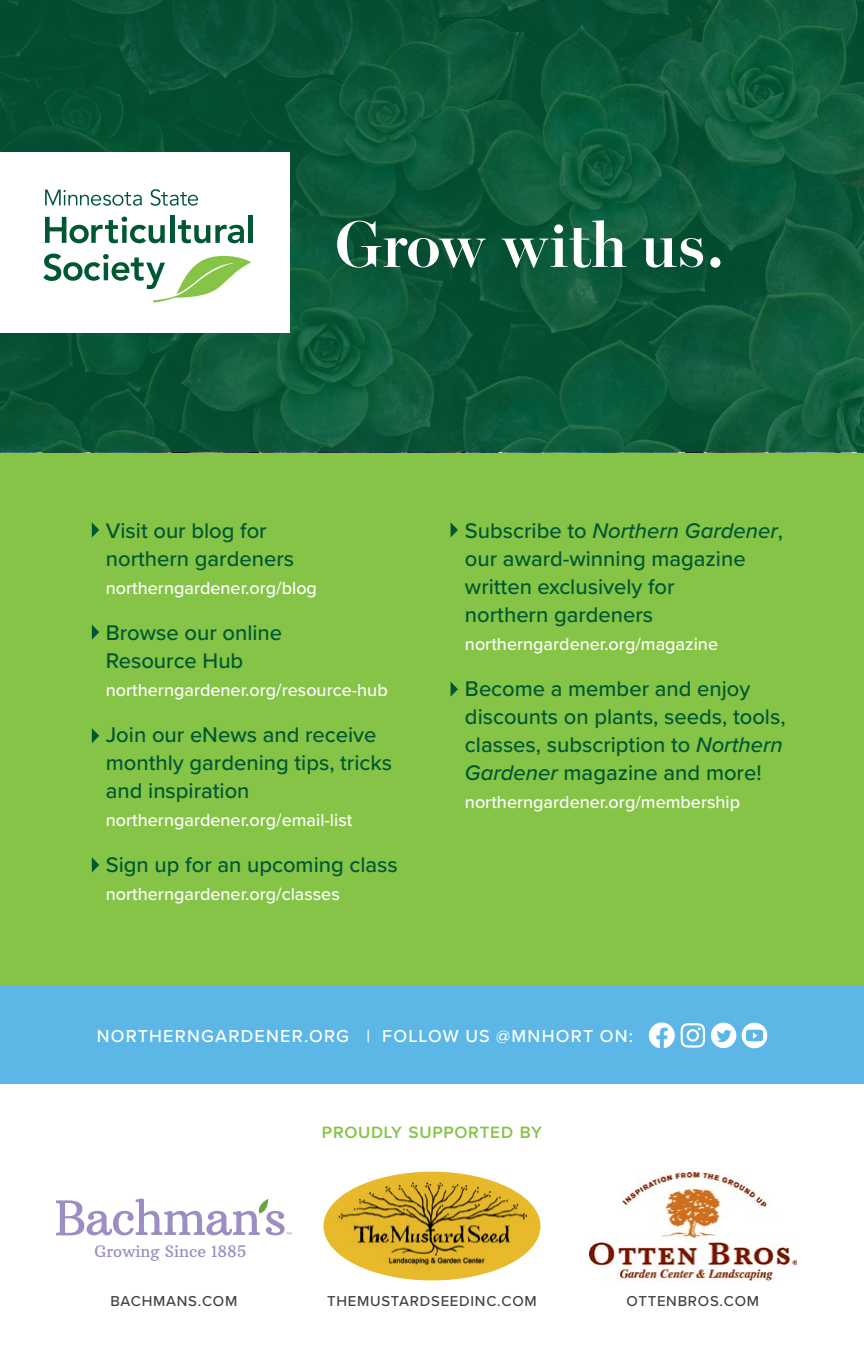
<style>
.page{position:relative;width:864px;height:1368px;background:#fff}
.page>*{position:absolute;margin:0;border:0;box-sizing:border-box;transform-origin:0 0}
.t1{font:600 66px "Escrow Banner";color:#fff}
.t2{font:500 22px/28px "Proxima Nova";color:#005833}
.t3{font:500 18px "Proxima Nova";color:#fff}
.t4{font:500 18px "Proxima Nova";letter-spacing:.07em;color:#fff}
.t5{font:600 17px "Proxima Nova";letter-spacing:.04em;color:#85c446}
.t6{font:15.8px "Arbutus Slab";color:#9c8dc3}
.t7{font:500 15px "Proxima Nova";letter-spacing:.05em;color:#414042}
.s1{font-style:italic}
</style>
<div class="page">
<div style="left:0;top:441px;width:864px;height:546px;background:#85c446"></div>
<svg style="left:0;top:0;width:864px;height:452px;background:#0b5739"></svg>
<div style="left:0;top:987px;width:864px;height:97px;background:#5cb7e7"></div>
<img style="left:590px;top:1172px;width:206px;height:109px">
<svg style="left:56px;top:1198px;width:236px;height:37px"></svg>
<div style="left:323px;top:1172px;width:218px;height:108px;background:#e7b92b;border-radius:50%"></div>
<img style="left:335px;top:1171px;width:194px;height:110px">
<div style="left:0;top:152px;width:289px;height:181px;background:#fff"></div>
<svg style="left:92px;top:522px;width:7px;height:15px"></svg>
<svg style="left:451px;top:523px;width:7px;height:14px"></svg>
<svg style="left:451px;top:682px;width:7px;height:14px"></svg>
<svg style="left:92px;top:625px;width:7px;height:15px"></svg>
<svg style="left:92px;top:728px;width:7px;height:15px"></svg>
<svg style="left:92px;top:857px;width:7px;height:15px"></svg>
<svg style="left:649px;top:1022px;width:26px;height:26px"></svg>
<svg style="left:681px;top:1023px;width:24px;height:25px"></svg>
<svg style="left:711px;top:1023px;width:25px;height:25px"></svg>
<div style="left:742px;top:1023px;width:25px;height:25px;background:#fff;border-radius:50%"></div>
<svg style="left:746px;top:1030px;width:17px;height:11px"></svg>
<svg style="left:45px;top:190px;width:97px;height:16px"></svg>
<svg style="left:150px;top:189px;width:48px;height:17px"></svg>
<svg style="left:45px;top:217px;width:120px;height:26px"></svg>
<hr style="left:170px;top:215px;width:4px;height:28px;background:#005833">
<svg style="left:178px;top:220px;width:66px;height:23px"></svg>
<hr style="left:248px;top:215px;width:4px;height:28px;background:#005833">
<svg style="left:43px;top:253px;width:208px;height:49px"></svg>
<h1 class="t1" style="left:335px;top:206px;width:392px">Grow with us.</h1>
<p class="t2" style="left:106px;top:516px;width:190px">Visit our blog for northern gardeners</p>
<p class="t3" style="left:106px;top:574px;width:213px">northerngardener.org/blog</p>
<p class="t2" style="left:106px;top:618px;width:178px">Browse our online<br>Resource Hub</p>
<p class="t3" style="left:106px;top:676px;width:283px">northerngardener.org/resource-hub</p>
<p class="t2" style="left:106px;top:720px;width:288px">Join our eNews and receive monthly gardening tips, tricks and inspiration</p>
<p class="t3" style="left:106px;top:806px;width:248px">northerngardener.org/email-list</p>
<p class="t2" style="left:106px;top:850px;width:293px">Sign up for an upcoming class</p>
<p class="t3" style="left:106px;top:880px;width:235px">northerngardener.org/classes</p>
<p class="t2" style="left:465px;top:516px;width:320px">Subscribe to <span class="s1">Northern Gardener</span>, our award-winning magazine written exclusively for<br>northern gardeners</p>
<p class="t3" style="left:465px;top:630px;width:255px">northerngardener.org/magazine</p>
<p class="t2" style="left:465px;top:674px;width:322px">Become a member and enjoy discounts on plants, seeds, tools, classes, subscription to <span class="s1">Northern<br>Gardener</span> magazine and more!</p>
<p class="t3" style="left:465px;top:788px;width:277px">northerngardener.org/membership</p>
<p class="t4" style="left:97px;top:1023px;width:538px">NORTHERNGARDENER.ORG | FOLLOW US @MNHORT ON:</p>
<p class="t6" style="left:94px;top:1242px;width:154px">Growing Since 1885</p>
<p class="t5" style="left:322px;top:1125px;width:222px">PROUDLY SUPPORTED BY</p>
<p class="t7" style="left:110px;top:1289px;width:128px">BACHMANS.COM</p>
<p class="t7" style="left:327px;top:1289px;width:211px">THEMUSTARDSEEDINC.COM</p>
<p class="t7" style="left:627px;top:1289px;width:134px">OTTENBROS.COM</p>
</div>
